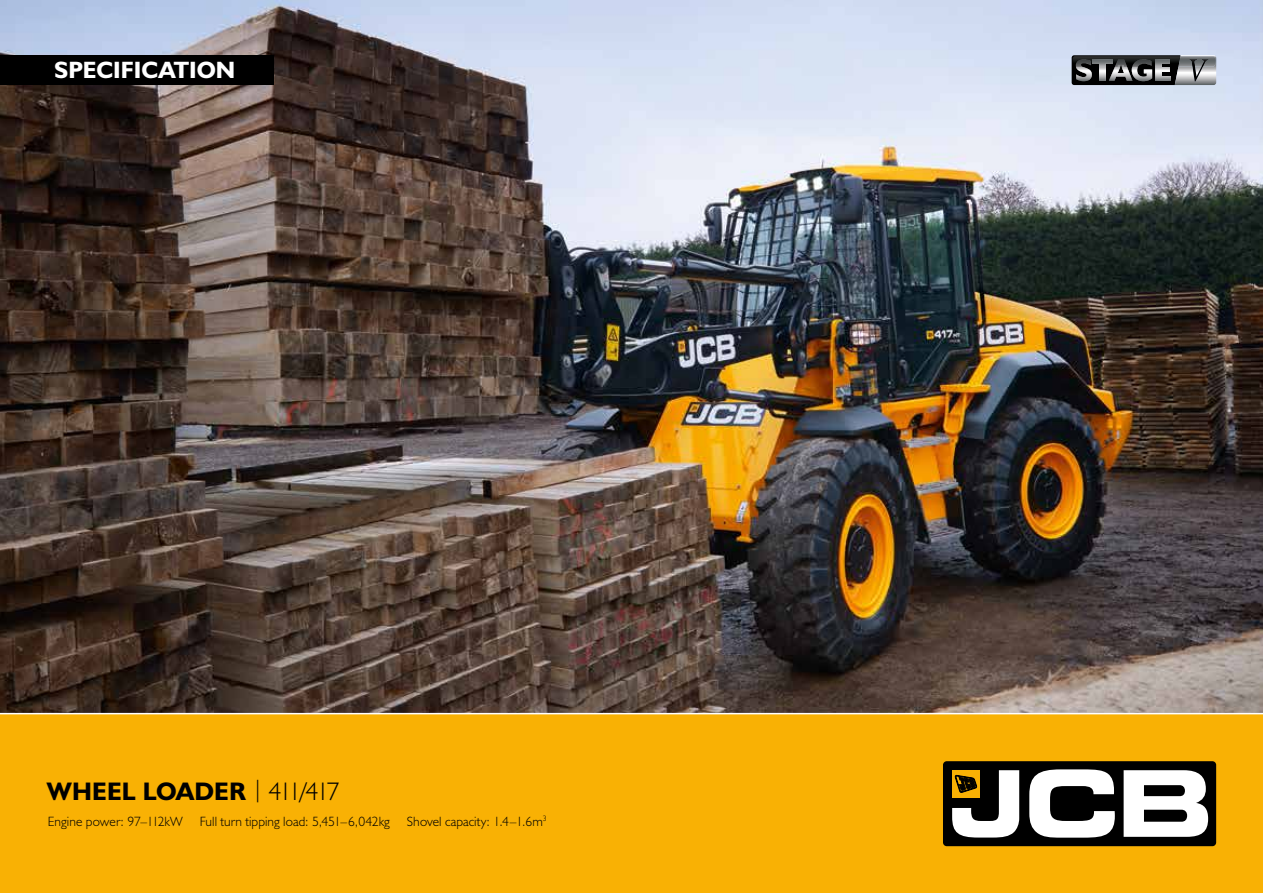
<style>
.page{position:relative;width:1263px;height:893px;background:#fff}
.page>*{position:absolute;margin:0;border:0;box-sizing:border-box;transform-origin:0 0}
.t1{font:25.5px "JCB Bold";letter-spacing:.005em;color:#000}
.t2{font:23.7px "JCB Bold";color:#fff}
.t3{font:13.5px "JCB Light";letter-spacing:.005em;color:#000}
.s1{font-family:"JCB Euro";font-weight:300;font-size:22.5px}
.s2{font-family:"JCB Light"}
</style>
<div class="page">
<img style="left:0;top:0;width:1263px;height:712px">
<div style="left:0;top:712px;width:1263px;height:181px;background:#f9b104"></div>
<div style="left:925px;top:743px;width:309px;height:121px;background:#f9b104"></div>
<div style="left:943px;top:761px;width:273px;height:85px;background:#000;border-radius:4px"></div>
<svg style="left:1029px;top:769px;width:86px;height:69px"></svg>
<svg style="left:1123px;top:770px;width:85px;height:67px"></svg>
<svg style="left:952px;top:770px;width:67px;height:67px"></svg>
<div style="left:0;top:55px;width:273px;height:30px;background:#000"></div>
<svg style="left:1072px;top:55px;width:144px;height:30px;background:#5e5f60"></svg>
<img style="left:1132px;top:59px;width:20px;height:8px">
<img style="left:1156px;top:60px;width:14px;height:7px">
<img style="left:1189px;top:59px;width:19px;height:8px">
<h2 class="t2" style="left:54px;top:55px;width:183px">SPECIFICATION</h2>
<h1 class="t1" style="left:47px;top:776px;width:294px">WHEEL LOADER <span class="s1">|</span> <span class="s2">411/417</span></h1>
<p class="t3" style="left:48px;top:813px;width:136px">Engine power: 97–112kW</p>
<p class="t3" style="left:200px;top:813px;width:192px">Full turn tipping load: 5,451–6,042kg</p>
<p class="t3" style="left:407px;top:813px;width:141px">Shovel capacity: 1.4–1.6m<sup>3</sup></p>
</div>
